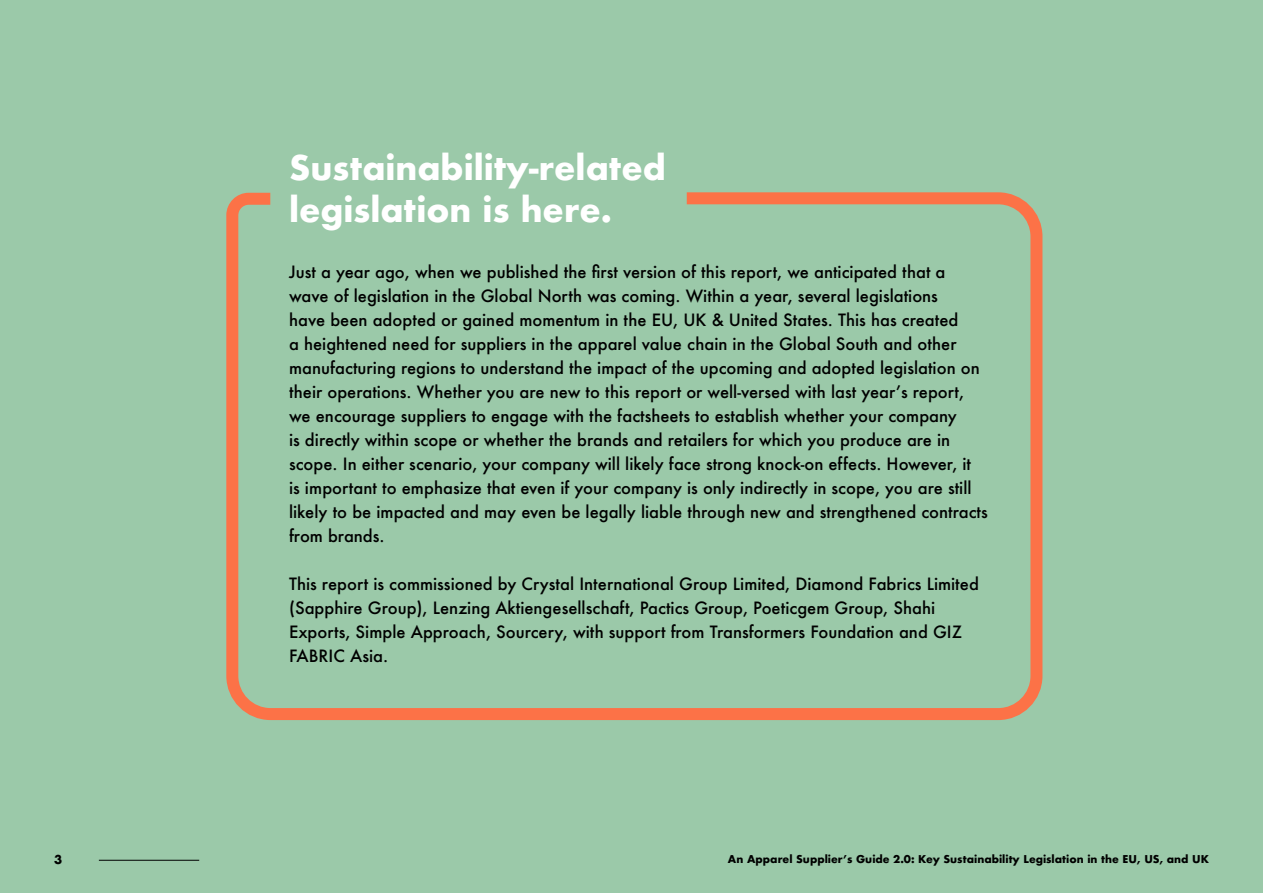
<style>
.page{position:relative;width:1263px;height:893px;background:#9bc9a9}
.page>*{position:absolute;margin:0;border:0;box-sizing:border-box;transform-origin:0 0}
.t1{font:700 33px/42px "Futura";color:#fff}
.t2{font:500 16.5px/24px "Futura";color:#000}
.t3{font:700 12px "Futura";color:#000}
.t4{font:700 10.5px "Futura";color:#000}
</style>
<div class="page">
<hr style="left:99px;top:860px;width:100px;height:1px;background:#000">
<svg style="left:226px;top:192px;width:817px;height:528px"></svg>
<p class="t3" style="left:54px;top:851px;width:10px">3</p>
<h1 class="t1" style="left:289px;top:146px;width:378px">Sustainability-related legislation is here.</h1>
<p class="t2" style="left:289px;top:260px;width:700px">Just a year ago, when we published the first version of this report, we anticipated that a wave of legislation in the Global North was coming. Within a year, several legislations<br>have been adopted or gained momentum in the EU, UK &amp; United States. This has created<br>a heightened need for suppliers in the apparel value chain in the Global South and other manufacturing regions to understand the impact of the upcoming and adopted legislation on their operations. Whether you are new to this report or well-versed with last year’s report, we encourage suppliers to engage with the factsheets to establish whether your company<br>is directly within scope or whether the brands and retailers for which you produce are in scope. In either scenario, your company will likely face strong knock-on effects. However, it<br>is important to emphasize that even if your company is only indirectly in scope, you are still likely to be impacted and may even be legally liable through new and strengthened contracts from brands.</p>
<p class="t2" style="left:289px;top:572px;width:691px">This report is commissioned by Crystal International Group Limited, Diamond Fabrics Limited (Sapphire Group), Lenzing Aktiengesellschaft, Pactics Group, Poeticgem Group, Shahi Exports, Simple Approach, Sourcery, with support from Transformers Foundation and GIZ FABRIC Asia.</p>
<p class="t4" style="left:728px;top:852px;width:482px">An Apparel Supplier’s Guide 2.0: Key Sustainability Legislation in the EU, US, and UK</p>
</div>
